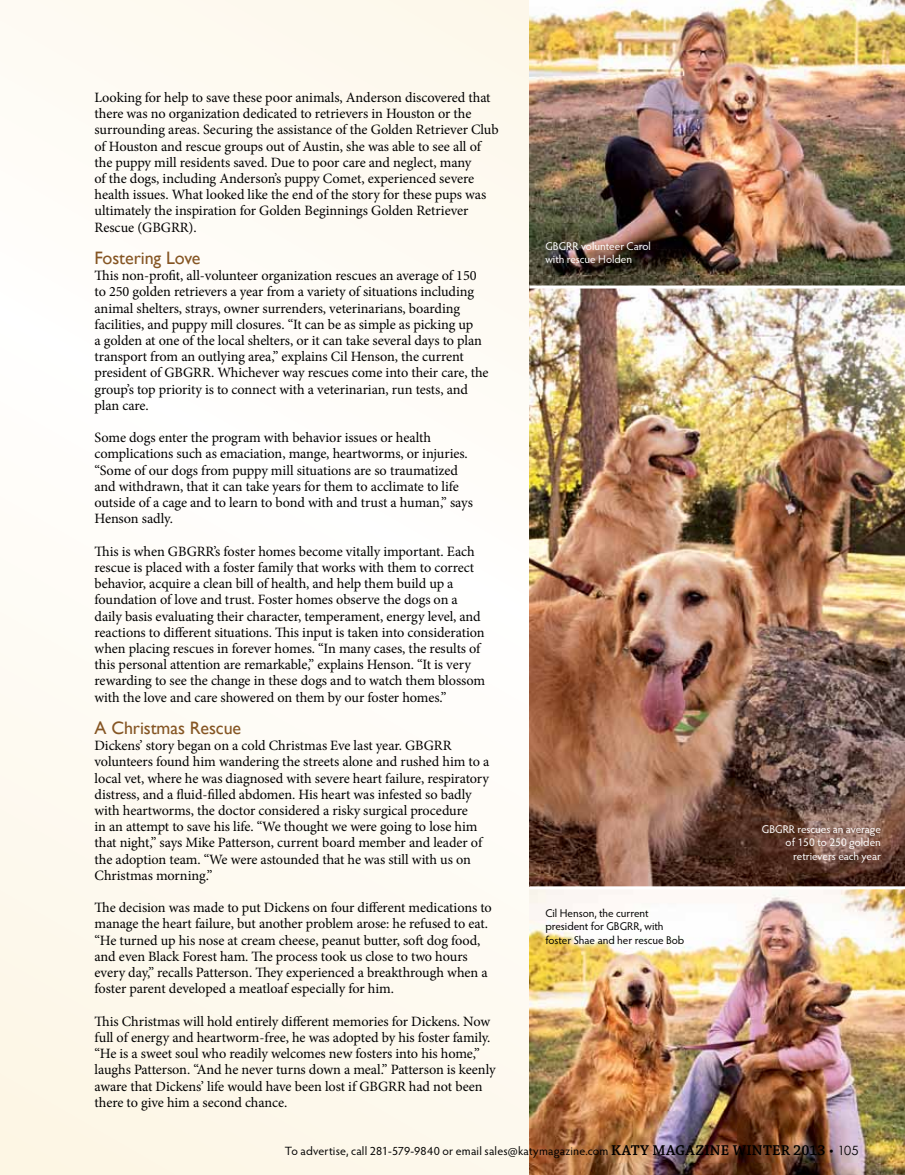
<style>
.page{position:relative;width:905px;height:1175px;background:#fff}
.page>*{position:absolute;margin:0;border:0;box-sizing:border-box;transform-origin:0 0}
.t1{font:18px "Gill Sans";letter-spacing:-.005em;color:#855523}
.t2{font:14.25px/16.2px "Minion Pro";letter-spacing:-.005em;color:#000}
.t3{font:12px "Hypatia Sans Pro";letter-spacing:.015em;color:#000}
.t4{font:11.25px/13.5px "Hypatia Sans Pro";letter-spacing:-.005em;color:#fff}
.t5{font:11.25px/13.5px "Hypatia Sans Pro";letter-spacing:-.005em;color:#000}
.s1{font-family:"Chaparral Pro";font-weight:600;font-size:15px}
.s2{font-family:"Chaparral Pro";font-size:15px}
.s3{font-family:"Century Gothic";font-size:12.75px}
</style>
<div class="page">
<div style="left:0;top:0;width:904px;height:1174px;background:#fefbf4"></div>
<img style="left:529px;top:0;width:375px;height:1174px">
<hr style="left:529px;top:285px;width:375px;height:3px;background:#fff">
<hr style="left:529px;top:886px;width:375px;height:3px;background:#fff">
<p class="t2" style="left:94px;top:89px;width:405px">Looking for help to save these poor animals, Anderson discovered that there was no organization dedicated to retrievers in Houston or the surrounding areas. Securing the assistance of the Golden Retriever Club of Houston and rescue groups out of Austin, she was able to see all of the puppy mill residents saved. Due to poor care and neglect, many<br>of the dogs, including Anderson’s puppy Comet, experienced severe health issues. What looked like the end of the story for these pups was ultimately the inspiration for Golden Beginnings Golden Retriever Rescue (GBGRR).</p>
<p class="t1" style="left:94px;top:247px;width:107px">Fostering Love</p>
<p class="t2" style="left:94px;top:267px;width:395px">This non-profit, all-volunteer organization rescues an average of 150 to 250 golden retrievers a year from a variety of situations including animal shelters, strays, owner surrenders, veterinarians, boarding facilities, and puppy mill closures. “It can be as simple as picking up<br>a golden at one of the local shelters, or it can take several days to plan transport from an outlying area,” explains Cil Henson, the current president of GBGRR. Whichever way rescues come into their care, the group’s top priority is to connect with a veterinarian, run tests, and plan care.</p>
<p class="t2" style="left:94px;top:430px;width:380px">Some dogs enter the program with behavior issues or health complications such as emaciation, mange, heartworms, or injuries. “Some of our dogs from puppy mill situations are so traumatized and withdrawn, that it can take years for them to acclimate to life outside of a cage and to learn to bond with and trust a human,” says Henson sadly.</p>
<p class="t2" style="left:94px;top:543px;width:392px">This is when GBGRR’s foster homes become vitally important. Each rescue is placed with a foster family that works with them to correct behavior, acquire a clean bill of health, and help them build up a foundation of love and trust. Foster homes observe the dogs on a daily basis evaluating their character, temperament, energy level, and reactions to different situations. This input is taken into consideration when placing rescues in forever homes. “In many cases, the results of this personal attention are remarkable,” explains Henson. “It is very rewarding to see the change in these dogs and to watch them blossom with the love and care showered on them by our foster homes.”</p>
<p class="t1" style="left:94px;top:717px;width:148px">A Christmas Rescue</p>
<p class="t2" style="left:94px;top:737px;width:396px">Dickens’ story began on a cold Christmas Eve last year. GBGRR volunteers found him wandering the streets alone and rushed him to a local vet, where he was diagnosed with severe heart failure, respiratory distress, and a fluid-filled abdomen. His heart was infested so badly with heartworms, the doctor considered a risky surgical procedure<br>in an attempt to save his life. “We thought we were going to lose him that night,” says Mike Patterson, current board member and leader of the adoption team. “We were astounded that he was still with us on Christmas morning.”</p>
<p class="t2" style="left:94px;top:899px;width:399px">The decision was made to put Dickens on four different medications to manage the heart failure, but another problem arose: he refused to eat. “He turned up his nose at cream cheese, peanut butter, soft dog food, and even Black Forest ham. The process took us close to two hours every day,” recalls Patterson. They experienced a breakthrough when a foster parent developed a meatloaf especially for him.</p>
<p class="t2" style="left:94px;top:1013px;width:402px">This Christmas will hold entirely different memories for Dickens. Now full of energy and heartworm-free, he was adopted by his foster family. “He is a sweet soul who readily welcomes new fosters into his home,” laughs Patterson. “And he never turns down a meal.” Patterson is keenly aware that Dickens’ life would have been lost if GBGRR had not been there to give him a second chance.</p>
<p class="t3" style="left:285px;top:1142px;width:575px">To advertise, call 281-579-9840 or email sales@katymagazine.com <span class="s1">KATY MAGAZINE WINTER 2013</span> <span class="s2">•</span> <span class="s3">105</span></p>
<p class="t4" style="left:545px;top:239px;width:107px">GBGRR volunteer Carol with rescue Holden</p>
<p class="t4" style="left:762px;top:822px;width:120px;text-align:right">GBGRR rescues an average of 150 to 250 golden retrievers each year</p>
<p class="t5" style="left:545px;top:905px;width:140px">Cil Henson, the current president for GBGRR, with foster Shae and her rescue Bob</p>
</div>
